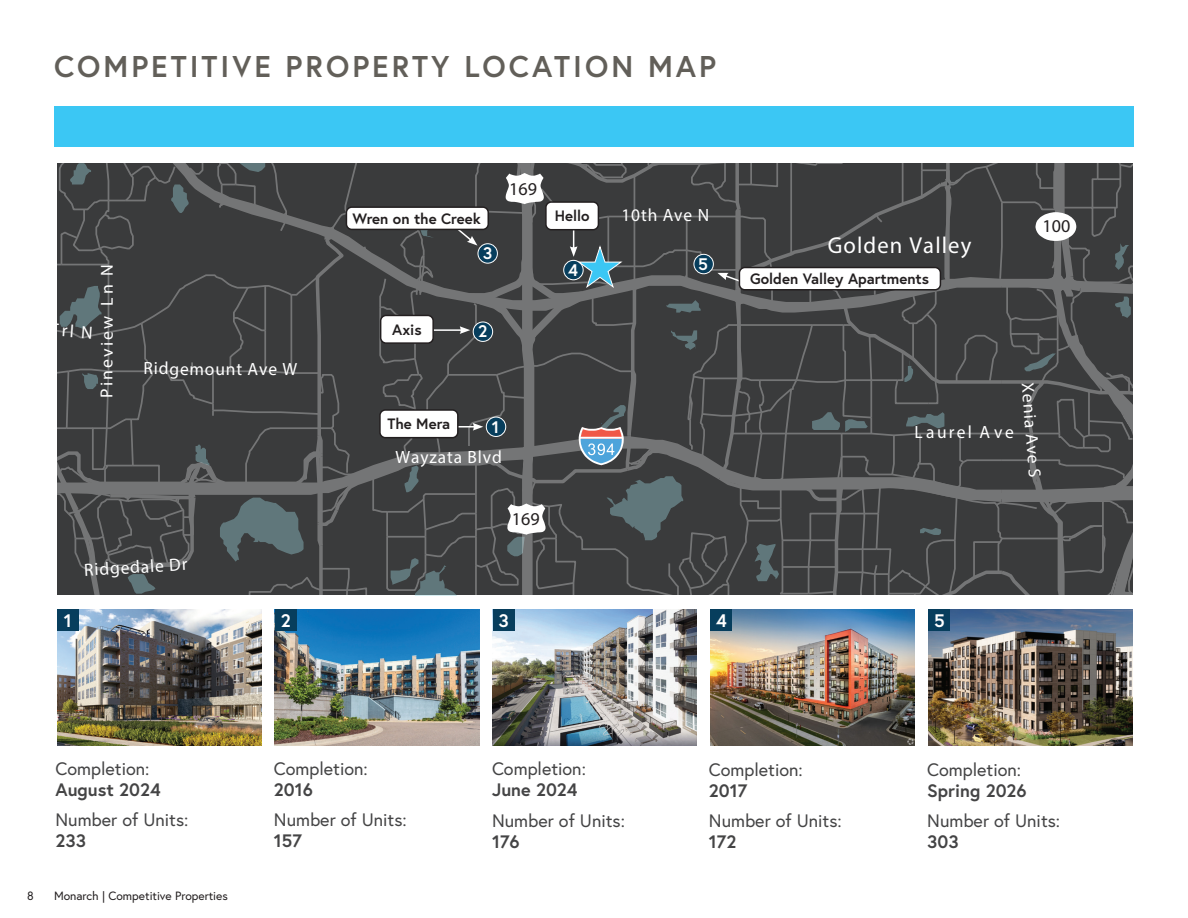
<style>
.page{position:relative;width:1188px;height:918px;background:#fff}
.page>*{position:absolute;margin:0;border:0;box-sizing:border-box;transform-origin:0 0}
.t1{font:700 30px "Europa";letter-spacing:.1em;color:#625f59}
.t2{font:700 23.1px "Century Gothic";letter-spacing:.05em;color:#fff}
.t3{font:700 18.15px "Century Gothic";color:#231f20}
.t4{font:700 18.15px "Europa";color:#fff}
.t5{font:18px "Europa";color:#444445}
.t6{font:700 18px "Europa";color:#444445}
.t7{font:700 17.85px "Century Gothic";letter-spacing:.05em;color:#fff}
.t8{font:700 17.85px "Century Gothic";letter-spacing:.145em;color:#fff}
.t9{font:700 17.4px "Century Gothic";color:#fff}
.t10{font:700 16.8px "Europa";color:#fff}
.t11{font:700 15px "Europa";color:#231f20}
.t12{font:12px "Europa";color:#231f20}
</style>
<div class="page">
<img style="left:57px;top:609px;width:204px;height:137px">
<div style="left:57px;top:609px;width:22px;height:22px;background:#073e5d"></div>
<img style="left:275px;top:609px;width:204px;height:137px">
<div style="left:275px;top:609px;width:22px;height:22px;background:#073e5d"></div>
<img style="left:493px;top:609px;width:204px;height:137px">
<div style="left:493px;top:609px;width:22px;height:22px;background:#073e5d"></div>
<img style="left:711px;top:609px;width:204px;height:137px">
<div style="left:711px;top:609px;width:21px;height:22px;background:#073e5d"></div>
<img style="left:928px;top:609px;width:205px;height:137px">
<div style="left:928px;top:609px;width:22px;height:22px;background:#073e5d"></div>
<div style="left:54px;top:106px;width:1080px;height:41px;background:#3bc7f4"></div>
<svg style="left:57px;top:164px;width:1076px;height:432px;background:#4a4b4d"></svg>
<h1 class="t1" style="left:54px;top:46px;width:664px">COMPETITIVE PROPERTY LOCATION MAP</h1>
<p class="t7" style="left:51px;top:318px;width:44px;rotate:4deg">Trl N</p>
<p class="t9" style="left:96px;top:276px;width:13px;rotate:-90deg">N</p>
<p class="t9" style="left:96px;top:306px;width:23px;rotate:-90deg">Ln</p>
<p class="t9" style="left:96px;top:398px;width:85px;rotate:-90deg">P ni e v ei w</p>
<p class="t7" style="left:144px;top:358px;width:155px">Ridgemount Ave W</p>
<p class="t7" style="left:84px;top:559px;width:105px;rotate:-3deg">Ridgedale Dr</p>
<p class="t3" style="left:509px;top:178px;width:29px">169</p>
<p class="t11" style="left:352px;top:208px;width:130px">Wren on the Creek</p>
<p class="t11" style="left:555px;top:206px;width:36px">Hello</p>
<p class="t7" style="left:621px;top:204px;width:89px">10th Ave N</p>
<p class="t11" style="left:392px;top:319px;width:31px">Axis</p>
<p class="t10" style="left:483px;top:241px;width:11px">3</p>
<p class="t10" style="left:478px;top:320px;width:11px">2</p>
<p class="t10" style="left:568px;top:258px;width:11px">4</p>
<p class="t10" style="left:698px;top:253px;width:11px">5</p>
<p class="t11" style="left:387px;top:414px;width:64px">The Mera</p>
<p class="t10" style="left:492px;top:415px;width:9px">1</p>
<p class="t7" style="left:396px;top:446px;width:108px">Wayzata Blvd</p>
<p class="t3" style="left:512px;top:508px;width:29px">169</p>
<p class="t2" style="left:828px;top:231px;width:145px">Golden Valley</p>
<p class="t11" style="left:750px;top:269px;width:180px">Golden Valley Apartments</p>
<p class="t3" style="left:1043px;top:215px;width:29px">100</p>
<p class="t8" style="left:915px;top:421px;width:101px">Laurel Ave</p>
<p class="t9" style="left:1038px;top:382px;width:97px;rotate:85deg">Xenia Ave S</p>
<p class="t4" style="left:64px;top:609px;width:10px">1</p>
<p class="t4" style="left:281px;top:609px;width:12px">2</p>
<p class="t4" style="left:498px;top:609px;width:12px">3</p>
<p class="t4" style="left:716px;top:609px;width:12px">4</p>
<p class="t4" style="left:934px;top:609px;width:12px">5</p>
<p class="t5" style="left:56px;top:758px;width:95px">Completion:</p>
<p class="t6" style="left:56px;top:778px;width:107px">August 2024</p>
<p class="t5" style="left:56px;top:809px;width:134px">Number of Units:</p>
<p class="t6" style="left:56px;top:829px;width:32px">233</p>
<p class="t12" style="left:27px;top:888px;width:8px">8</p>
<p class="t12" style="left:54px;top:888px;width:175px">Monarch | Competitive Properties</p>
<p class="t5" style="left:274px;top:758px;width:95px">Completion:</p>
<p class="t6" style="left:274px;top:778px;width:41px">2016</p>
<p class="t5" style="left:274px;top:809px;width:134px">Number of Units:</p>
<p class="t6" style="left:274px;top:829px;width:29px">157</p>
<p class="t5" style="left:492px;top:758px;width:95px">Completion:</p>
<p class="t6" style="left:492px;top:778px;width:87px">June 2024</p>
<p class="t5" style="left:492px;top:809px;width:134px">Number of Units:</p>
<p class="t6" style="left:492px;top:829px;width:29px">176</p>
<p class="t5" style="left:709px;top:758px;width:95px">Completion:</p>
<p class="t6" style="left:709px;top:778px;width:40px">2017</p>
<p class="t5" style="left:709px;top:809px;width:134px">Number of Units:</p>
<p class="t6" style="left:709px;top:829px;width:29px">172</p>
<p class="t5" style="left:927px;top:758px;width:95px">Completion:</p>
<p class="t6" style="left:927px;top:778px;width:101px">Spring 2026</p>
<p class="t5" style="left:927px;top:809px;width:134px">Number of Units:</p>
<p class="t6" style="left:927px;top:829px;width:33px">303</p>
</div>
